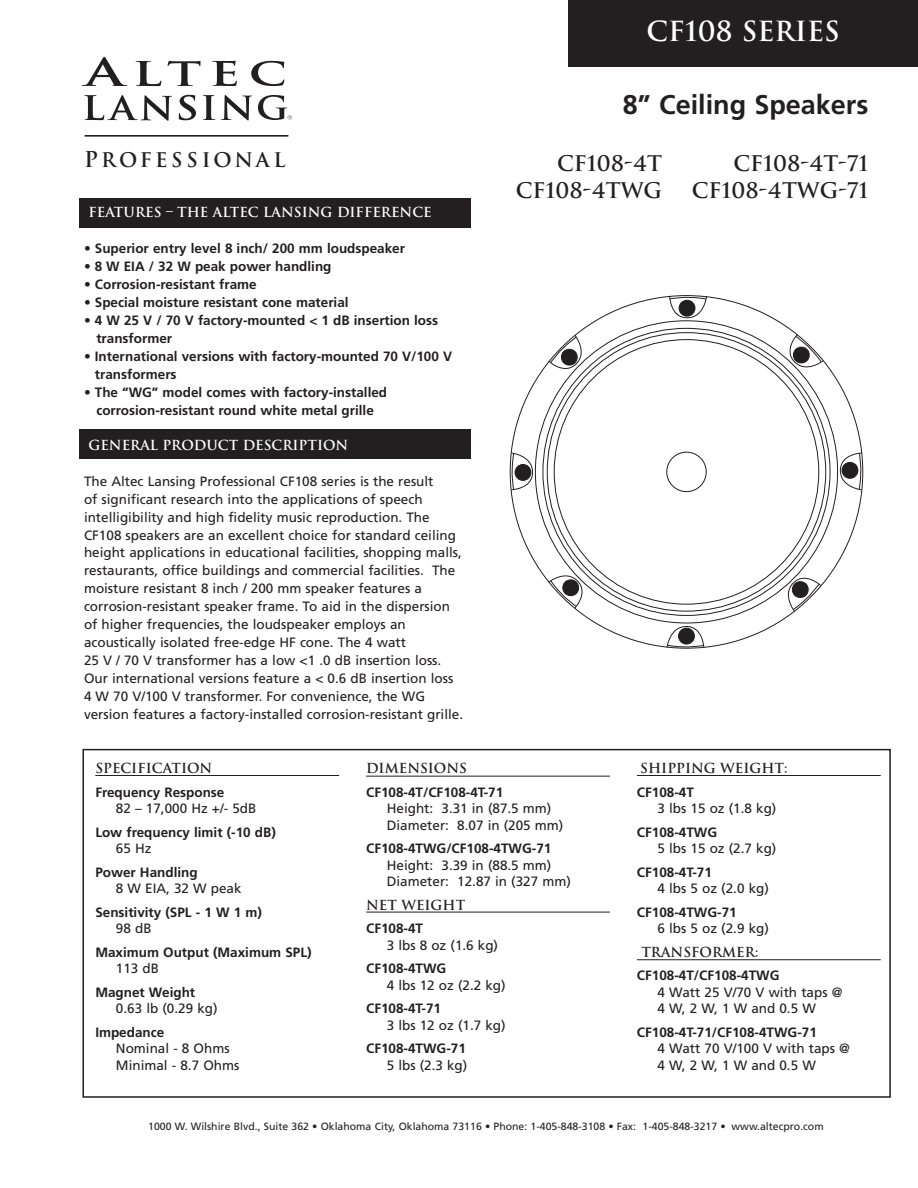
<style>
.page{position:relative;width:918px;height:1188px;background:#fff}
.page>*{position:absolute;margin:0;border:0;box-sizing:border-box;transform-origin:0 0}
.t1{font:700 27px "Frutiger";color:#231f20}
.t2{font:700 27px "Trajan";color:#fff}
.t3{font:700 21px/27px "Trajan";color:#231f20;text-align:right}
.t4{font:700 19.65px "Trajan";letter-spacing:.16em;color:#231f20}
.t5{font:13.5px/18px "Frutiger";color:#231f20}
.t6{font:700 13.5px/18px "Frutiger";color:#231f20}
.t7{font:700 13.5px "Trajan";color:#231f20}
.t8{font:700 13.5px "Trajan";color:#fff}
.t9{font:10.5px "Frutiger";color:#231f20}
.s1{font-size:21.3px}
</style>
<div class="page">
<div style="left:80px;top:199px;width:391px;height:29px;background:#231f20"></div>
<svg style="left:510px;top:295px;width:353px;height:354px"></svg>
<div style="left:82px;top:749px;width:809px;height:349px;border:2px solid #231f20"></div>
<hr style="left:95px;top:775px;width:244px;height:1px;background:#231f20">
<hr style="left:366px;top:776px;width:244px;height:1px;background:#231f20">
<hr style="left:366px;top:912px;width:244px;height:1px;background:#231f20">
<hr style="left:637px;top:775px;width:244px;height:1px;background:#231f20">
<hr style="left:637px;top:959px;width:244px;height:1px;background:#231f20">
<div style="left:568px;top:0;width:350px;height:67px;background:#231f20"></div>
<div style="left:80px;top:429px;width:391px;height:30px;background:#231f20"></div>
<svg style="left:179px;top:95px;width:17px;height:25px"></svg>
<svg style="left:203px;top:95px;width:12px;height:25px"></svg>
<svg style="left:221px;top:95px;width:31px;height:25px"></svg>
<svg style="left:84px;top:95px;width:88px;height:26px"></svg>
<svg style="left:136px;top:61px;width:25px;height:25px"></svg>
<svg style="left:168px;top:61px;width:33px;height:25px"></svg>
<svg style="left:212px;top:61px;width:25px;height:25px"></svg>
<svg style="left:251px;top:61px;width:33px;height:25px"></svg>
<svg style="left:82px;top:57px;width:45px;height:29px"></svg>
<svg style="left:258px;top:95px;width:34px;height:25px"></svg>
<hr style="left:85px;top:135px;width:203px;height:1px;background:#231f20">
<h1 class="t2" style="left:647px;top:16px;width:195px">CF108 SERIES</h1>
<h3 class="t4" style="left:84px;top:148px;width:203px"><span class="s1">P</span>ROFESSIONAL</h3>
<p class="t8" style="left:88px;top:205px;width:345px">FEATURES – THE ALTEC LANSING DIFFERENCE</p>
<p class="t6" style="left:84px;top:241px;width:323px">• Superior entry level 8 inch/ 200 mm loudspeaker</p>
<p class="t6" style="left:84px;top:259px;width:249px">• 8 W EIA / 32 W peak power handling</p>
<p class="t6" style="left:84px;top:277px;width:174px">• Corrosion-resistant frame</p>
<p class="t6" style="left:84px;top:295px;width:266px">• Special moisture resistant cone material</p>
<p class="t6" style="left:96px;top:313px;width:343px;text-indent:-12px">• 4 W 25 V / 70 V factory-mounted &lt; 1 dB insertion loss transformer</p>
<p class="t6" style="left:95px;top:349px;width:359px;text-indent:-11px">• International versions with factory-mounted 70 V/100 V transformers</p>
<p class="t6" style="left:84px;top:385px;width:305px;text-align:center">• The “WG” model comes with factory-installed corrosion-resistant round white metal grille</p>
<p class="t8" style="left:88px;top:437px;width:261px">GENERAL PRODUCT DESCRIPTION</p>
<p class="t5" style="left:84px;top:473px;width:381px">The Altec Lansing Professional CF108 series is the result<br>of significant research into the applications of speech intelligibility and high fidelity music reproduction. The CF108 speakers are an excellent choice for standard ceiling height applications in educational facilities, shopping malls, restaurants, office buildings and commercial facilities. The moisture resistant 8 inch / 200 mm speaker features a corrosion-resistant speaker frame. To aid in the dispersion of higher frequencies, the loudspeaker employs an acoustically isolated free-edge HF cone. The 4 watt<br>25 V / 70 V transformer has a low &lt;1 .0 dB insertion loss.<br>Our international versions feature a &lt; 0.6 dB insertion loss 4 W 70 V/100 V transformer. For convenience, the WG version features a factory-installed corrosion-resistant grille.</p>
<h1 class="t1" style="left:623px;top:94px;width:247px">8” Ceiling Speakers</h1>
<h2 class="t3" style="left:516px;top:150px;width:148px">CF108-4T<br>CF108-4TWG</h2>
<h2 class="t3" style="left:692px;top:150px;width:178px">CF108-4T-71<br>CF108-4TWG-71</h2>
<p class="t7" style="left:95px;top:761px;width:119px">SPECIFICATION</p>
<p class="t6" style="left:95px;top:784px;width:131px">Frequency Response</p>
<p class="t5" style="left:116px;top:801px;width:142px">82 – 17,000 Hz +/- 5dB</p>
<p class="t6" style="left:95px;top:824px;width:182px">Low frequency limit (-10 dB)</p>
<p class="t5" style="left:116px;top:841px;width:37px">65 Hz</p>
<p class="t6" style="left:95px;top:864px;width:104px">Power Handling</p>
<p class="t5" style="left:116px;top:881px;width:127px">8 W EIA, 32 W peak</p>
<p class="t6" style="left:95px;top:904px;width:168px">Sensitivity (SPL - 1 W 1 m)</p>
<p class="t5" style="left:116px;top:921px;width:37px">98 dB</p>
<p class="t6" style="left:95px;top:944px;width:218px">Maximum Output (Maximum SPL)</p>
<p class="t5" style="left:116px;top:961px;width:45px">113 dB</p>
<p class="t6" style="left:95px;top:984px;width:101px">Magnet Weight</p>
<p class="t5" style="left:116px;top:1001px;width:103px">0.63 lb (0.29 kg)</p>
<p class="t6" style="left:95px;top:1024px;width:70px">Impedance</p>
<p class="t5" style="left:116px;top:1041px;width:125px;line-height:16.5px">Nominal - 8 Ohms<br>Minimal - 8.7 Ohms</p>
<p class="t7" style="left:366px;top:761px;width:102px">DIMENSIONS</p>
<p class="t6" style="left:366px;top:784px;width:139px">CF108-4T/CF108-4T-71</p>
<p class="t5" style="left:387px;top:801px;width:178px;line-height:16.5px">Height: 3.31 in (87.5 mm)<br>Diameter: 8.07 in (205 mm)</p>
<p class="t6" style="left:366px;top:841px;width:187px">CF108-4TWG/CF108-4TWG-71</p>
<p class="t5" style="left:387px;top:858px;width:186px;line-height:16.5px">Height: 3.39 in (88.5 mm)<br>Diameter: 12.87 in (327 mm)</p>
<p class="t7" style="left:366px;top:897px;width:101px">NET WEIGHT</p>
<p class="t6" style="left:366px;top:921px;width:59px">CF108-4T</p>
<p class="t5" style="left:387px;top:937px;width:113px">3 lbs 8 oz (1.6 kg)</p>
<p class="t6" style="left:366px;top:961px;width:82px">CF108-4TWG</p>
<p class="t5" style="left:387px;top:977px;width:120px">4 lbs 12 oz (2.2 kg)</p>
<p class="t6" style="left:366px;top:1001px;width:76px">CF108-4T-71</p>
<p class="t5" style="left:387px;top:1017px;width:120px">3 lbs 12 oz (1.7 kg)</p>
<p class="t6" style="left:366px;top:1041px;width:101px">CF108-4TWG-71</p>
<p class="t5" style="left:387px;top:1057px;width:82px">5 lbs (2.3 kg)</p>
<p class="t7" style="left:640px;top:761px;width:149px">SHIPPING WEIGHT:</p>
<p class="t6" style="left:637px;top:784px;width:59px">CF108-4T</p>
<p class="t5" style="left:658px;top:801px;width:120px">3 lbs 15 oz (1.8 kg)</p>
<p class="t6" style="left:637px;top:824px;width:82px">CF108-4TWG</p>
<p class="t5" style="left:658px;top:841px;width:120px">5 lbs 15 oz (2.7 kg)</p>
<p class="t6" style="left:637px;top:864px;width:76px">CF108-4T-71</p>
<p class="t5" style="left:658px;top:881px;width:113px">4 lbs 5 oz (2.0 kg)</p>
<p class="t6" style="left:637px;top:904px;width:101px">CF108-4TWG-71</p>
<p class="t5" style="left:658px;top:921px;width:113px">6 lbs 5 oz (2.9 kg)</p>
<p class="t7" style="left:641px;top:944px;width:118px">TRANSFORMER:</p>
<p class="t6" style="left:637px;top:968px;width:144px">CF108-4T/CF108-4TWG</p>
<p class="t5" style="left:658px;top:985px;width:186px;line-height:16.5px">4 Watt 25 V/70 V with taps @<br>4 W, 2 W, 1 W and 0.5 W</p>
<p class="t6" style="left:637px;top:1024px;width:181px">CF108-4T-71/CF108-4TWG-71</p>
<p class="t5" style="left:658px;top:1041px;width:194px;line-height:16.5px">4 Watt 70 V/100 V with taps @<br>4 W, 2 W, 1 W and 0.5 W</p>
<p class="t9" style="left:148px;top:1122px;width:677px">1000 W. Wilshire Blvd., Suite 362 • Oklahoma City, Oklahoma 73116 • Phone: 1-405-848-3108 • Fax: 1-405-848-3217 • www.altecpro.com</p>
</div>
